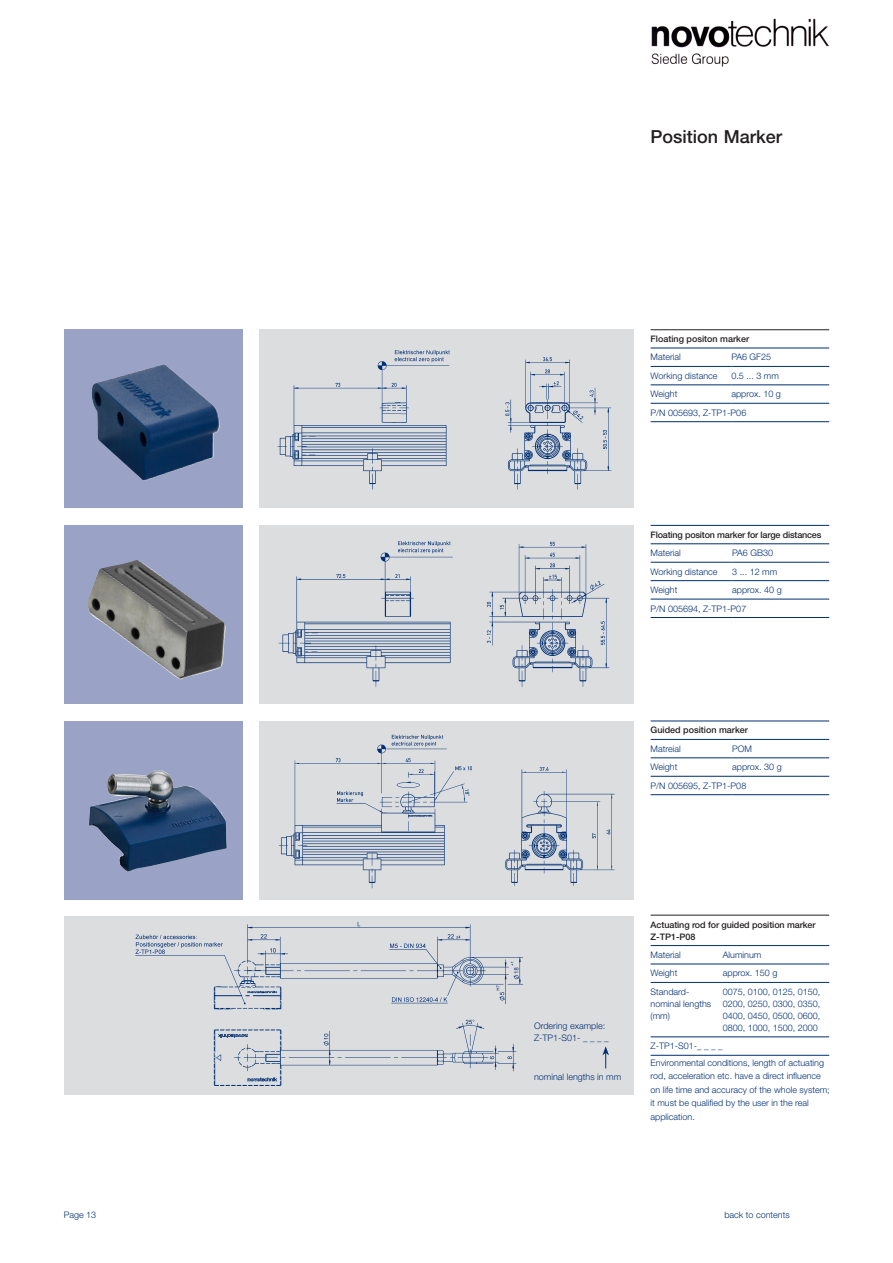
<style>
.page{position:relative;width:893px;height:1263px;background:#fff}
.page>*{position:absolute;margin:0;border:0;box-sizing:border-box;transform-origin:0 0}
.Head_12_14_schwarz_6{font:500 18px "Helvetica Neue LT Std";color:#231f20}
.zuück_zum_Inhalt{font:300 9px/13.5px "Helvetica Neue LT Std";color:#002f73}
.t1{font:500 9px/12px "Helvetica Neue LT Std";letter-spacing:-.01em;color:#231f20}
</style>
<div class="page">
<hr style="left:651px;top:329px;width:178px;height:1px;background:#231f20">
<div style="left:259px;top:330px;width:375px;height:178px;background:#dcdddf"></div>
<img style="left:277px;top:350px;width:335px;height:140px">
<div style="left:259px;top:525px;width:375px;height:179px;background:#dcdddf"></div>
<img style="left:278px;top:541px;width:332px;height:146px">
<div style="left:64px;top:916px;width:570px;height:179px;background:#dcdddf"></div>
<img style="left:135px;top:922px;width:388px;height:164px">
<div style="left:259px;top:721px;width:375px;height:178px;background:#dcdddf"></div>
<img style="left:278px;top:734px;width:337px;height:155px">
<div style="left:64px;top:330px;width:178px;height:178px;background:#9aa3c6"></div>
<img style="left:92px;top:364px;width:128px;height:116px">
<div style="left:64px;top:525px;width:178px;height:179px;background:#9aa3c6"></div>
<img style="left:88px;top:560px;width:138px;height:119px">
<div style="left:64px;top:721px;width:178px;height:178px;background:#9aa3c6"></div>
<img style="left:89px;top:771px;width:138px;height:101px">
<svg style="left:602px;top:1046px;width:7px;height:22px"></svg>
<hr style="left:651px;top:348px;width:80px;height:1px;background:#002f73">
<hr style="left:731px;top:348px;width:98px;height:1px;background:#002f73">
<hr style="left:651px;top:366px;width:80px;height:1px;background:#002f73">
<hr style="left:731px;top:366px;width:98px;height:1px;background:#002f73">
<hr style="left:651px;top:385px;width:80px;height:1px;background:#002f73">
<hr style="left:731px;top:385px;width:98px;height:1px;background:#002f73">
<hr style="left:651px;top:403px;width:80px;height:1px;background:#002f73">
<hr style="left:731px;top:403px;width:98px;height:1px;background:#002f73">
<hr style="left:651px;top:421px;width:80px;height:1px;background:#002f73">
<hr style="left:731px;top:421px;width:98px;height:1px;background:#002f73">
<hr style="left:651px;top:543px;width:81px;height:1px;background:#002f73">
<hr style="left:732px;top:543px;width:97px;height:1px;background:#002f73">
<hr style="left:651px;top:562px;width:81px;height:1px;background:#002f73">
<hr style="left:732px;top:562px;width:97px;height:1px;background:#002f73">
<hr style="left:651px;top:580px;width:81px;height:1px;background:#002f73">
<hr style="left:732px;top:580px;width:97px;height:1px;background:#002f73">
<hr style="left:651px;top:599px;width:81px;height:1px;background:#002f73">
<hr style="left:732px;top:599px;width:97px;height:1px;background:#002f73">
<hr style="left:651px;top:617px;width:81px;height:1px;background:#002f73">
<hr style="left:732px;top:617px;width:97px;height:1px;background:#002f73">
<hr style="left:651px;top:525px;width:178px;height:1px;background:#002f73">
<hr style="left:651px;top:739px;width:81px;height:1px;background:#002f73">
<hr style="left:732px;top:739px;width:97px;height:1px;background:#002f73">
<hr style="left:651px;top:757px;width:81px;height:1px;background:#002f73">
<hr style="left:732px;top:757px;width:97px;height:1px;background:#002f73">
<hr style="left:651px;top:776px;width:81px;height:1px;background:#002f73">
<hr style="left:732px;top:776px;width:97px;height:1px;background:#002f73">
<hr style="left:651px;top:794px;width:81px;height:1px;background:#002f73">
<hr style="left:732px;top:794px;width:97px;height:1px;background:#002f73">
<hr style="left:651px;top:721px;width:178px;height:1px;background:#002f73">
<hr style="left:651px;top:945px;width:72px;height:1px;background:#002f73">
<hr style="left:723px;top:945px;width:106px;height:1px;background:#002f73">
<hr style="left:651px;top:964px;width:72px;height:1px;background:#002f73">
<hr style="left:723px;top:964px;width:106px;height:1px;background:#002f73">
<hr style="left:651px;top:982px;width:72px;height:1px;background:#002f73">
<hr style="left:723px;top:982px;width:106px;height:1px;background:#002f73">
<hr style="left:651px;top:1036px;width:72px;height:1px;background:#002f73">
<hr style="left:723px;top:1036px;width:106px;height:1px;background:#002f73">
<hr style="left:651px;top:1055px;width:72px;height:1px;background:#002f73">
<hr style="left:723px;top:1055px;width:106px;height:1px;background:#002f73">
<hr style="left:651px;top:915px;width:178px;height:1px;background:#231f20">
<img style="left:651px;top:18px;width:178px;height:49px">
<p class="Head_12_14_schwarz_6" style="left:651px;top:126px;width:133px">Position Marker</p>
<p class="t1" style="left:651px;top:333px;width:100px">Floating positon marker</p>
<p class="zuück_zum_Inhalt" style="left:651px;top:350px;width:32px">Material</p>
<p class="zuück_zum_Inhalt" style="left:731px;top:350px;width:41px">PA6 GF25</p>
<p class="zuück_zum_Inhalt" style="left:651px;top:369px;width:69px">Working distance</p>
<p class="zuück_zum_Inhalt" style="left:731px;top:369px;width:49px">0.5 ... 3 mm</p>
<p class="zuück_zum_Inhalt" style="left:651px;top:387px;width:28px">Weight</p>
<p class="zuück_zum_Inhalt" style="left:731px;top:387px;width:51px">approx. 10 g</p>
<p class="zuück_zum_Inhalt" style="left:651px;top:406px;width:97px">P/N 005693, Z-TP1-P06</p>
<p class="t1" style="left:651px;top:528px;width:172px">Floating positon marker for large distances</p>
<p class="zuück_zum_Inhalt" style="left:651px;top:546px;width:32px">Material</p>
<p class="zuück_zum_Inhalt" style="left:732px;top:546px;width:42px">PA6 GB30</p>
<p class="zuück_zum_Inhalt" style="left:651px;top:564px;width:69px">Working distance</p>
<p class="zuück_zum_Inhalt" style="left:732px;top:564px;width:47px">3 ... 12 mm</p>
<p class="zuück_zum_Inhalt" style="left:651px;top:583px;width:28px">Weight</p>
<p class="zuück_zum_Inhalt" style="left:732px;top:583px;width:51px">approx. 40 g</p>
<p class="zuück_zum_Inhalt" style="left:651px;top:601px;width:97px">P/N 005694, Z-TP1-P07</p>
<p class="t1" style="left:651px;top:724px;width:99px">Guided position marker</p>
<p class="zuück_zum_Inhalt" style="left:651px;top:742px;width:32px">Matreial</p>
<p class="zuück_zum_Inhalt" style="left:732px;top:742px;width:21px">POM</p>
<p class="zuück_zum_Inhalt" style="left:651px;top:760px;width:28px">Weight</p>
<p class="zuück_zum_Inhalt" style="left:732px;top:760px;width:51px">approx. 30 g</p>
<p class="zuück_zum_Inhalt" style="left:651px;top:778px;width:97px">P/N 005695, Z-TP1-P08</p>
<p class="zuück_zum_Inhalt" style="left:534px;top:1018px;width:73px">Ordering example:</p>
<p class="zuück_zum_Inhalt" style="left:534px;top:1030px;width:76px">Z-TP1-S01- _ _ _ _</p>
<p class="zuück_zum_Inhalt" style="left:534px;top:1069px;width:89px">nominal lengths in mm</p>
<p class="t1" style="left:651px;top:918px;width:167px">Actuating rod for guided position marker<br>Z-TP1-P08</p>
<p class="zuück_zum_Inhalt" style="left:651px;top:948px;width:32px">Material</p>
<p class="zuück_zum_Inhalt" style="left:723px;top:948px;width:40px">Aluminum</p>
<p class="zuück_zum_Inhalt" style="left:651px;top:966px;width:28px">Weight</p>
<p class="zuück_zum_Inhalt" style="left:723px;top:966px;width:56px">approx. 150 g</p>
<p class="zuück_zum_Inhalt" style="left:651px;top:985px;width:40px">Standard-</p>
<p class="zuück_zum_Inhalt" style="left:651px;top:997px;width:62px;line-height:12px">nominal lengths (mm)</p>
<p class="zuück_zum_Inhalt" style="left:723px;top:985px;width:99px">0075, 0100, 0125, 0150,</p>
<p class="zuück_zum_Inhalt" style="left:723px;top:997px;width:99px">0200, 0250, 0300, 0350,</p>
<p class="zuück_zum_Inhalt" style="left:723px;top:1009px;width:99px">0400, 0450, 0500, 0600,</p>
<p class="zuück_zum_Inhalt" style="left:723px;top:1021px;width:97px">0800, 1000, 1500, 2000</p>
<p class="zuück_zum_Inhalt" style="left:651px;top:1039px;width:74px">Z-TP1-S01-_ _ _ _</p>
<p class="zuück_zum_Inhalt" style="left:651px;top:1055px;width:181px">Environmental conditions, length of actuating rod, acceleration etc. have a direct influence on life time and accuracy of the whole system; it must be qualified by the user in the real application.</p>
<p class="zuück_zum_Inhalt" style="left:64px;top:1208px;width:34px">Page 13</p>
<p class="zuück_zum_Inhalt" style="left:724px;top:1208px;width:67px">back to contents</p>
</div>
